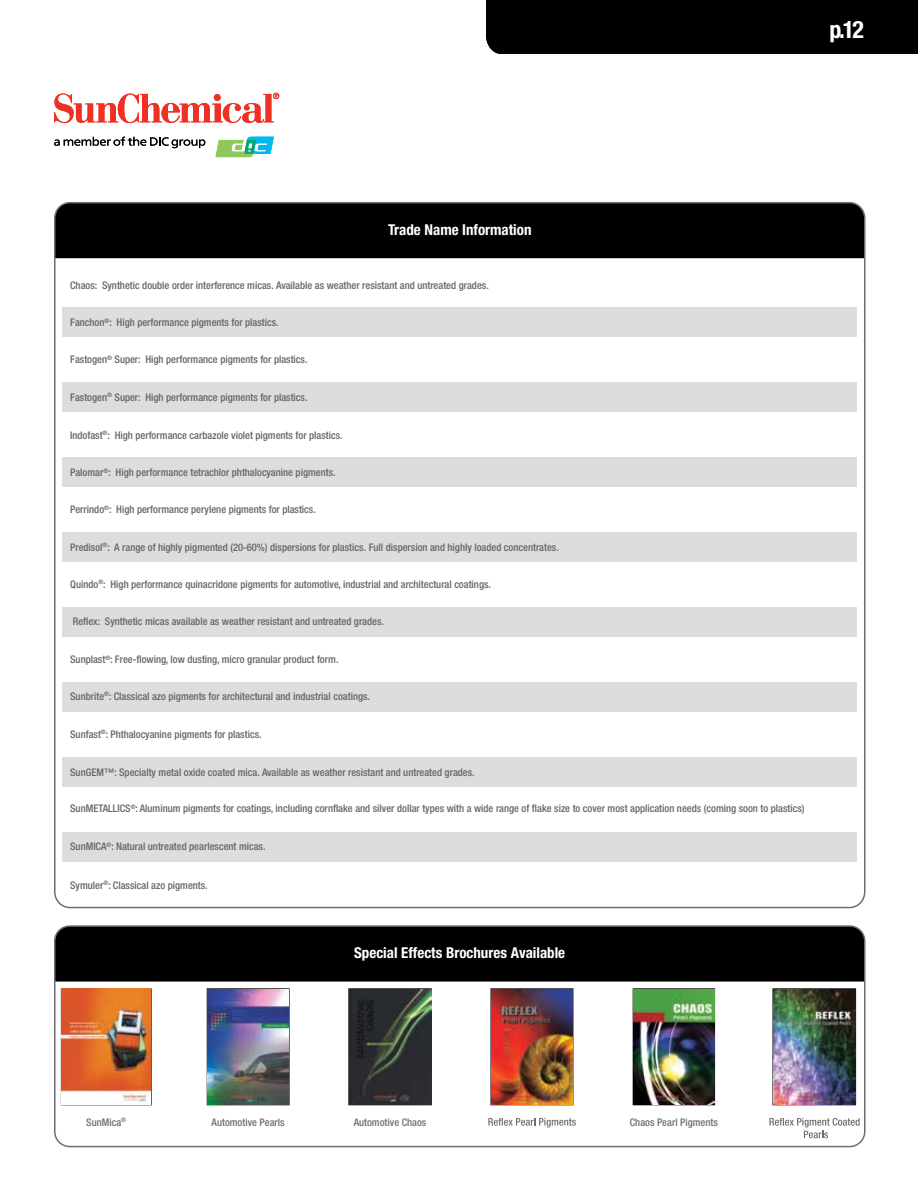
<style>
.page{position:relative;width:918px;height:1188px;background:#fff}
.page>*{position:absolute;margin:0;border:0;box-sizing:border-box;transform-origin:0 0}
.t1{font:700 condensed 24px "Helvetica Neue LT Std";color:#fff}
.t2{font:700 condensed 15px "Helvetica Neue LT Std";color:#fff}
.t3{font:500 condensed 10.5px "Helvetica Neue LT Std";color:#636466}
.t4{font:500 condensed 10.5px "Helvetica Neue LT Std";color:#6d6e71}
</style>
<div class="page">
<div style="left:55px;top:203px;width:808px;height:55px;background:#000"></div>
<div style="left:62px;top:307px;width:795px;height:30px;background:#dcddde"></div>
<div style="left:62px;top:607px;width:795px;height:30px;background:#dcddde"></div>
<div style="left:62px;top:532px;width:795px;height:30px;background:#dcddde"></div>
<div style="left:62px;top:457px;width:795px;height:30px;background:#dcddde"></div>
<div style="left:62px;top:382px;width:795px;height:30px;background:#dcddde"></div>
<div style="left:62px;top:757px;width:795px;height:30px;background:#dcddde"></div>
<div style="left:62px;top:682px;width:795px;height:30px;background:#dcddde"></div>
<div style="left:62px;top:832px;width:795px;height:30px;background:#dcddde"></div>
<svg style="left:488px;top:1118px;width:88px;height:9px"></svg>
<svg style="left:769px;top:1118px;width:91px;height:20px"></svg>
<div style="left:57px;top:928px;width:806px;height:54px;background:#000"></div>
<div style="left:54px;top:925px;width:812px;height:222px;border:2px solid #6d6e71;border-radius:15px"></div>
<img style="left:62px;top:989px;width:89px;height:113px">
<div style="left:348px;top:988px;width:84px;height:117px;border:2px solid #000"></div>
<img style="left:349px;top:989px;width:82px;height:116px">
<div style="left:633px;top:988px;width:82px;height:117px;border:2px solid #000"></div>
<img style="left:633px;top:989px;width:81px;height:116px">
<img style="left:207px;top:989px;width:82px;height:116px">
<div style="left:772px;top:988px;width:84px;height:117px;border:2px solid #000"></div>
<img style="left:773px;top:989px;width:82px;height:116px">
<img style="left:491px;top:989px;width:82px;height:116px">
<div style="left:486px;top:0;width:432px;height:54px;background:#000"></div>
<svg style="left:54px;top:137px;width:151px;height:11px"></svg>
<svg style="left:216px;top:137px;width:58px;height:20px"></svg>
<svg style="left:54px;top:93px;width:225px;height:30px"></svg>
<div style="left:214px;top:94px;width:7px;height:7px;background:#ee3124;border-radius:50%"></div>
<h1 class="t1" style="left:829px;top:15px;width:36px">p.12</h1>
<h2 class="t2" style="left:388px;top:221px;width:145px">Trade Name Information</h2>
<p class="t3" style="left:70px;top:279px;width:420px">Chaos: Synthetic double order interference micas. Available as weather resistant and untreated grades.</p>
<p class="t3" style="left:70px;top:316px;width:210px">Fanchon<sup>®</sup>: High performance pigments for plastics.</p>
<p class="t3" style="left:70px;top:353px;width:239px">Fastogen<sup>®</sup> Super: High performance pigments for plastics.</p>
<p class="t3" style="left:70px;top:391px;width:239px">Fastogen<sup>®</sup> Super: High performance pigments for plastics.</p>
<p class="t3" style="left:70px;top:429px;width:274px">Indofast<sup>®</sup>: High performance carbazole violet pigments for plastics.</p>
<p class="t3" style="left:70px;top:466px;width:267px">Palomar<sup>®</sup>: High performance tetrachlor phthalocyanine pigments.</p>
<p class="t3" style="left:70px;top:503px;width:247px">Perrindo<sup>®</sup>: High performance perylene pigments for plastics.</p>
<p class="t3" style="left:70px;top:541px;width:490px">Predisol<sup>®</sup>: A range of highly pigmented (20-60%) dispersions for plastics. Full dispersion and highly loaded concentrates.</p>
<p class="t3" style="left:70px;top:578px;width:422px">Quindo<sup>®</sup>: High performance quinacridone pigments for automotive, industrial and architectural coatings.</p>
<p class="t3" style="left:73px;top:615px;width:313px">Reflex: Synthetic micas available as weather resistant and untreated grades.</p>
<p class="t3" style="left:70px;top:653px;width:270px">Sunplast<sup>®</sup>: Free-flowing, low dusting, micro granular product form.</p>
<p class="t3" style="left:70px;top:690px;width:301px">Sunbrite<sup>®</sup>: Classical azo pigments for architectural and industrial coatings.</p>
<p class="t3" style="left:70px;top:728px;width:193px">Sunfast<sup>®</sup>: Phthalocyanine pigments for plastics.</p>
<p class="t3" style="left:70px;top:766px;width:406px">SunGEM™: Specialty metal oxide coated mica. Available as weather resistant and untreated grades.</p>
<p class="t3" style="left:70px;top:803px;width:736px">SunMETALLICS<sup>®</sup>: Aluminum pigments for coatings, including cornflake and silver dollar types with a wide range of flake size to cover most application needs (coming soon to plastics)</p>
<p class="t3" style="left:70px;top:840px;width:197px">SunMICA<sup>®</sup>: Natural untreated pearlescent micas.</p>
<p class="t3" style="left:70px;top:879px;width:139px">Symuler<sup>®</sup>: Classical azo pigments.</p>
<h2 class="t2" style="left:354px;top:944px;width:213px">Special Effects Brochures Available</h2>
<p class="t4" style="left:86px;top:1116px;width:41px">SunMica<sup>®</sup></p>
<p class="t4" style="left:212px;top:1116px;width:75px">Automotive Pearls</p>
<p class="t4" style="left:354px;top:1116px;width:74px">Automotive Chaos</p>
<p class="t4" style="left:630px;top:1116px;width:90px">Chaos Pearl Pigments</p>
</div>
